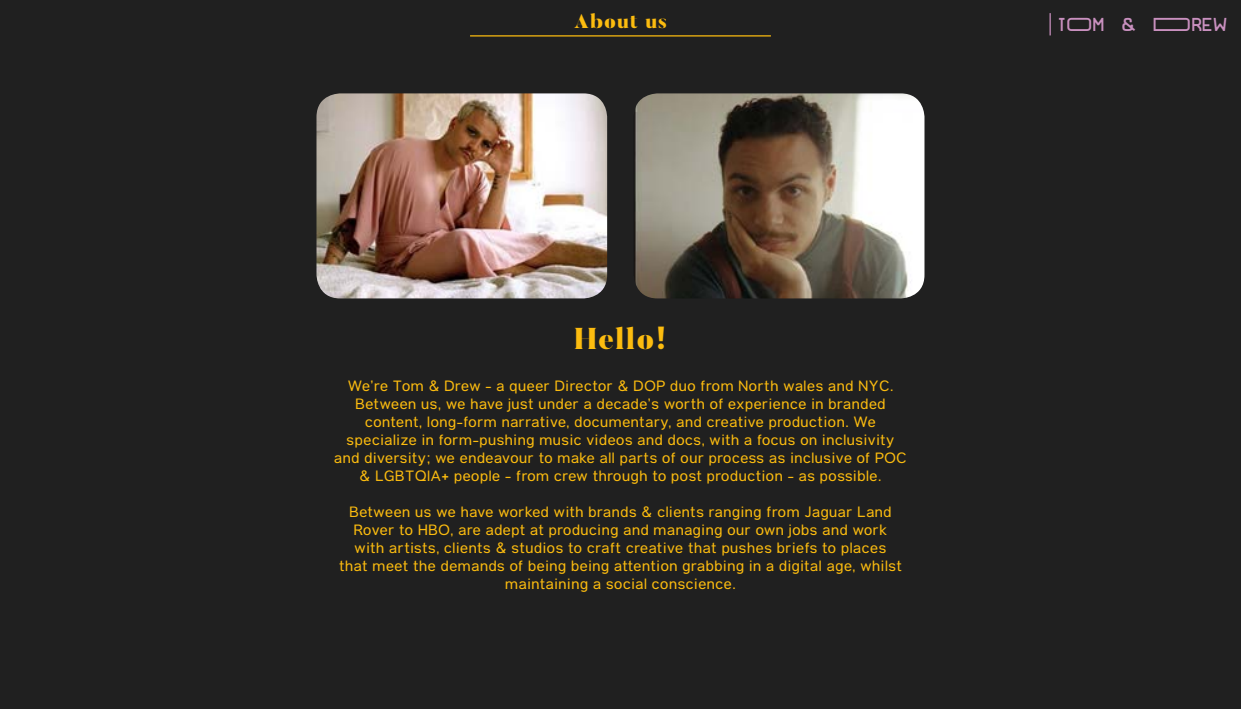
<style>
.page{position:relative;width:1241px;height:709px;background:#fff}
.page>*{position:absolute;margin:0;border:0;box-sizing:border-box;transform-origin:0 0}
.t1{font:900 30px "Butler";letter-spacing:.04em;color:#fcbc0f}
.t2{font:900 20px "Butler";letter-spacing:.04em;color:#fcbc0f}
.t3{font:17.5px "Punc";letter-spacing:.02em;color:#c990bf}
.t4{font:15px/18px "Anderson Grotesk";letter-spacing:.04em;color:#fcbc0f;text-align:center}
</style>
<div class="page">
<div style="left:0;top:0;width:1240px;height:709px;background:#202020"></div>
<svg style="left:1049px;top:13px;width:1px;height:22px"></svg>
<img style="left:316px;top:93px;width:291px;height:205px">
<img style="left:634px;top:93px;width:290px;height:205px">
<hr style="left:470px;top:35px;width:300px;height:2px;background:#fcbc0f">
<h2 class="t2" style="left:574px;top:8px;width:94px">About us</h2>
<p class="t3" style="left:1059px;top:16px;width:170px">TOM &amp; DREW</p>
<h1 class="t1" style="left:574px;top:319px;width:94px">Hello!</h1>
<p class="t4" style="left:334px;top:375px;width:574px">We’re Tom &amp; Drew - a queer Director &amp; DOP duo from North wales and NYC.<br>Between us, we have just under a decade’s worth of experience in branded content, long-form narrative, documentary, and creative production. We specialize in form-pushing music videos and docs, with a focus on inclusivity and diversity; we endeavour to make all parts of our process as inclusive of POC &amp; LGBTQIA+ people - from crew through to post production - as possible.</p>
<p class="t4" style="left:339px;top:501px;width:564px">Between us we have worked with brands &amp; clients ranging from Jaguar Land Rover to HBO, are adept at producing and managing our own jobs and work with artists, clients &amp; studios to craft creative that pushes briefs to places that meet the demands of being being attention grabbing in a digital age, whilst maintaining a social conscience.</p>
</div>
